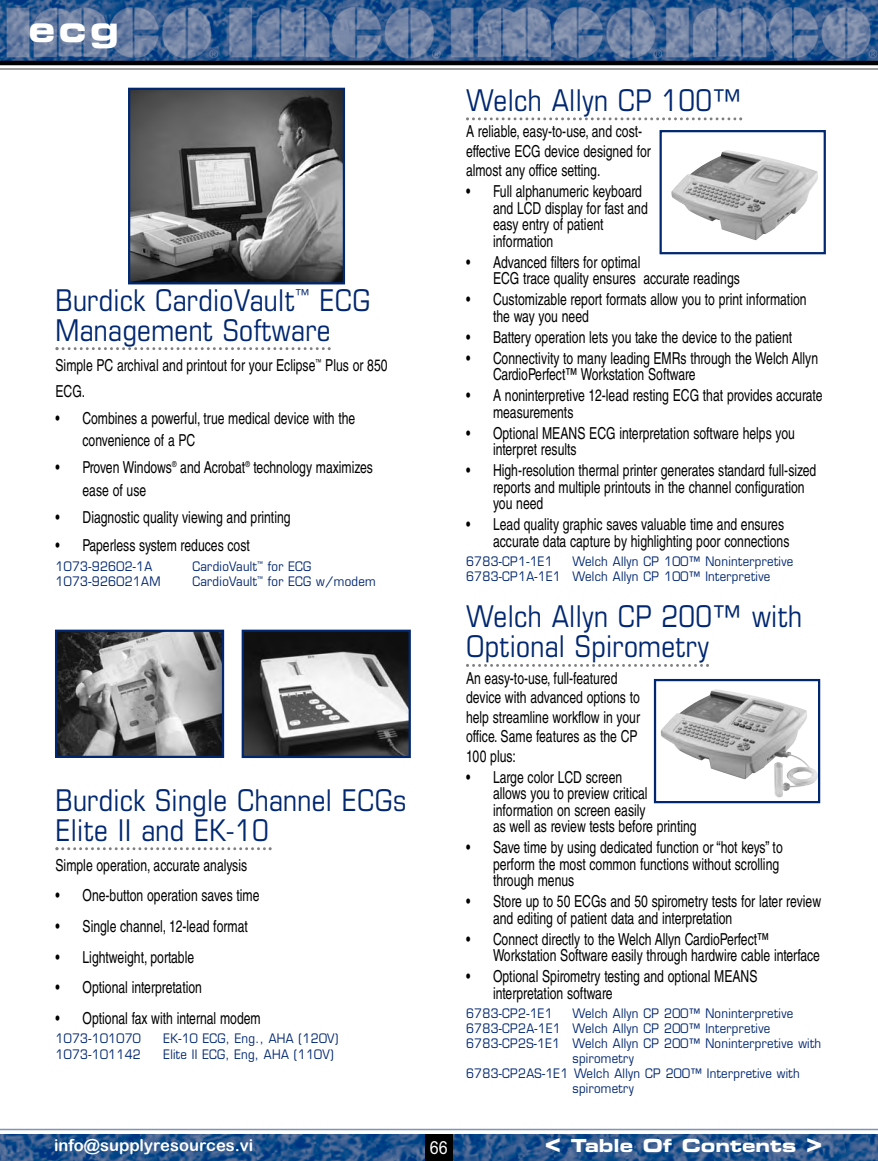
<style>
.page{position:relative;width:878px;height:1161px;background:#fff}
.page>*{position:absolute;margin:0;border:0;box-sizing:border-box;transform-origin:0 0}
.t1{font:36px "Eurostile Bold Extended Two";color:#fff}
.t2{font:condensed 30px/30px "Eurostile";letter-spacing:.01em;color:#00276f}
.t3{font:18px "Eurostile Bold Extended Two";color:#fff}
.t4{font:18px "Arial";color:#fff;scale:.9 1}
.t5{font:condensed 16.5px/16.5px "Helvetica";color:#000;scale:.9 1}
.t6{font:16.5px "Arial Rounded MT Bold";color:#fff}
.t7{font:12.75px/15px "Eurostile";letter-spacing:.03em;color:#00276f;scale:.9 1}
.s1{font-size:27px}
</style>
<div class="page">
<img style="left:0;top:1134px;width:878px;height:27px">
<div style="left:425px;top:1134px;width:27px;height:27px;background:#000"></div>
<img style="left:0;top:0;width:878px;height:61px">
<hr style="left:0;top:61px;width:878px;height:4px;background:#000">
<hr style="left:0;top:68px;width:878px;height:2px;background:#808080">
<hr style="left:0;top:1129px;width:878px;height:1px;background:#8093b7">
<svg style="left:56px;top:347px;width:275px;height:3px"></svg>
<svg style="left:56px;top:847px;width:216px;height:3px"></svg>
<svg style="left:466px;top:117px;width:276px;height:3px"></svg>
<svg style="left:466px;top:664px;width:243px;height:3px"></svg>
<img style="left:131px;top:91px;width:211px;height:190px">
<div style="left:128px;top:88px;width:217px;height:196px;border:2px solid #00276f"></div>
<img style="left:245px;top:633px;width:163px;height:122px">
<div style="left:242px;top:630px;width:169px;height:128px;border:2px solid #00276f"></div>
<img style="left:660px;top:689px;width:157px;height:109px">
<div style="left:654px;top:679px;width:166px;height:124px;border:2px solid #00276f"></div>
<img style="left:671px;top:150px;width:147px;height:90px">
<div style="left:659px;top:130px;width:166px;height:124px;border:2px solid #00276f"></div>
<img style="left:58px;top:633px;width:163px;height:122px">
<div style="left:55px;top:630px;width:169px;height:128px;border:2px solid #00276f"></div>
<p class="t1" style="left:29px;top:16px;width:92px">ecg</p>
<p class="t2" style="left:56px;top:288px;width:316px">Burdick CardioVault<sup>™</sup> ECG<br>Management Software</p>
<p class="t5" style="left:55px;top:353px;width:370px;line-height:26.1px">Simple PC archival and printout for your Eclipse<sup>™</sup> Plus or 850<br>ECG.</p>
<p class="t5" style="left:82px;top:408px;width:304px;line-height:22.5px;text-indent:-27px">• Combines a powerful, true medical device with the convenience of a PC</p>
<p class="t5" style="left:83px;top:458px;width:324px;line-height:22.5px;text-indent:-27px">• Proven Windows<sup>®</sup> and Acrobat<sup>®</sup> technology maximizes ease of use</p>
<p class="t5" style="left:56px;top:510px;width:263px">• Diagnostic quality viewing and printing</p>
<p class="t5" style="left:56px;top:539px;width:217px">• Paperless system reduces cost</p>
<p class="t7" style="left:56px;top:560px;width:109px">1073-92602-1A</p>
<p class="t7" style="left:192px;top:560px;width:133px">CardioVault<sup>™</sup> for ECG</p>
<p class="t7" style="left:55px;top:575px;width:118px">1073-926021AM</p>
<p class="t7" style="left:192px;top:575px;width:205px">CardioVault<sup>™</sup> for ECG w/modem</p>
<p class="t2" style="left:56px;top:788px;width:353px">Burdick Single Channel ECGs<br>Elite II and EK-10</p>
<p class="t5" style="left:56px;top:858px;width:214px">Simple operation, accurate analysis</p>
<p class="t5" style="left:56px;top:889px;width:228px">• One-button operation saves time</p>
<p class="t5" style="left:56px;top:920px;width:215px">• Single channel, 12-lead format</p>
<p class="t5" style="left:56px;top:950px;width:155px">• Lightweight, portable</p>
<p class="t5" style="left:56px;top:981px;width:164px">• Optional interpretation</p>
<p class="t5" style="left:56px;top:1012px;width:229px">• Optional fax with internal modem</p>
<p class="t7" style="left:56px;top:1033px;width:96px">1073-101070</p>
<p class="t7" style="left:163px;top:1033px;width:196px">EK-10 ECG, Eng., AHA (120V)</p>
<p class="t7" style="left:56px;top:1048px;width:96px">1073-101142</p>
<p class="t7" style="left:163px;top:1048px;width:191px">Elite II ECG, Eng, AHA (110V)</p>
<p class="t6" style="left:54px;top:1135px;width:201px">info@supplyresources.vi</p>
<p class="t4" style="left:430px;top:1141px;width:22px">66</p>
<p class="t2" style="left:466px;top:88px;width:278px">Welch Allyn CP 100™</p>
<p class="t5" style="left:466px;top:123px;width:207px;line-height:19.5px">A reliable, easy-to-use, and cost&shy;effective ECG device designed for almost any office setting.</p>
<p class="t5" style="left:493px;top:185px;width:173px;text-indent:-27px">• Full alphanumeric keyboard and LCD display for fast and easy entry of patient information</p>
<p class="t5" style="left:493px;top:255px;width:276px;text-indent:-27px">• Advanced filters for optimal<br>ECG trace quality ensures accurate readings</p>
<p class="t5" style="left:493px;top:293px;width:350px;text-indent:-27px">• Customizable report formats allow you to print information the way you need</p>
<p class="t5" style="left:466px;top:330px;width:364px">• Battery operation lets you take the device to the patient</p>
<p class="t5" style="left:493px;top:351px;width:363px;text-indent:-27px">• Connectivity to many leading EMRs through the Welch Allyn<br>CardioPerfect™ Workstation Software</p>
<p class="t5" style="left:493px;top:389px;width:367px;text-indent:-27px">• A noninterpretive 12-lead resting ECG that provides accurate measurements</p>
<p class="t5" style="left:493px;top:427px;width:337px;text-indent:-27px">• Optional MEANS ECG interpretation software helps you interpret results</p>
<p class="t5" style="left:493px;top:464px;width:360px;text-indent:-27px">• High-resolution thermal printer generates standard full-sized reports and multiple printouts in the channel configuration you need</p>
<p class="t5" style="left:493px;top:518px;width:331px;text-indent:-27px">• Lead quality graphic saves valuable time and ensures accurate data capture by highlighting poor connections</p>
<p class="t7" style="left:466px;top:556px;width:98px">6783-CP1-1E1</p>
<p class="t7" style="left:466px;top:556px;width:365px;text-indent:106px">Welch Allyn CP 100™ Noninterpretive<br>6783-CP1A-1E1 Welch Allyn CP 100™ Interpretive</p>
<p class="t2" style="left:466px;top:604px;width:337px">Welch Allyn CP 200™ with<br>Optional Spirometry</p>
<p class="t5" style="left:466px;top:670px;width:195px;line-height:19.5px">An easy-to-use, full-featured device with advanced options to help streamline workflow in your office. Same features as the CP<br>100 plus:</p>
<p class="t5" style="left:493px;top:771px;width:228px;text-indent:-27px">• Large color LCD screen<br>allows you to preview critical information on screen easily<br>as well as review tests before printing</p>
<p class="t5" style="left:493px;top:841px;width:323px;text-indent:-27px">• Save time by using dedicated function or “hot keys” to perform the most common functions without scrolling through menus</p>
<p class="t5" style="left:493px;top:895px;width:366px;text-indent:-27px">• Store up to 50 ECGs and 50 spirometry tests for later review and editing of patient data and interpretation</p>
<p class="t5" style="left:493px;top:933px;width:365px;text-indent:-27px">• Connect directly to the Welch Allyn CardioPerfect™<br>Workstation Software easily through hardwire cable interface</p>
<p class="t5" style="left:493px;top:970px;width:295px;text-indent:-27px">• Optional Spirometry testing and optional MEANS interpretation software</p>
<p class="t7" style="left:466px;top:1008px;width:98px">6783-CP2-1E1</p>
<p class="t7" style="left:572px;top:1008px;width:247px">Welch Allyn CP 200™ Noninterpretive</p>
<p class="t7" style="left:466px;top:1023px;width:339px">6783-CP2A-1E1 Welch Allyn CP 200™ Interpretive</p>
<p class="t7" style="left:466px;top:1038px;width:396px">6783-CP2S-1E1 Welch Allyn CP 200™ Noninterpretive with</p>
<p class="t7" style="left:572px;top:1053px;width:70px">spirometry</p>
<p class="t7" style="left:466px;top:1068px;width:372px">6783-CP2AS-1E1 Welch Allyn CP 200™ Interpretive with</p>
<p class="t7" style="left:572px;top:1083px;width:70px">spirometry</p>
<p class="t3" style="left:544px;top:1139px;width:279px"><span class="s1">&lt;</span> Table Of Contents <span class="s1">&gt;</span></p>
</div>
